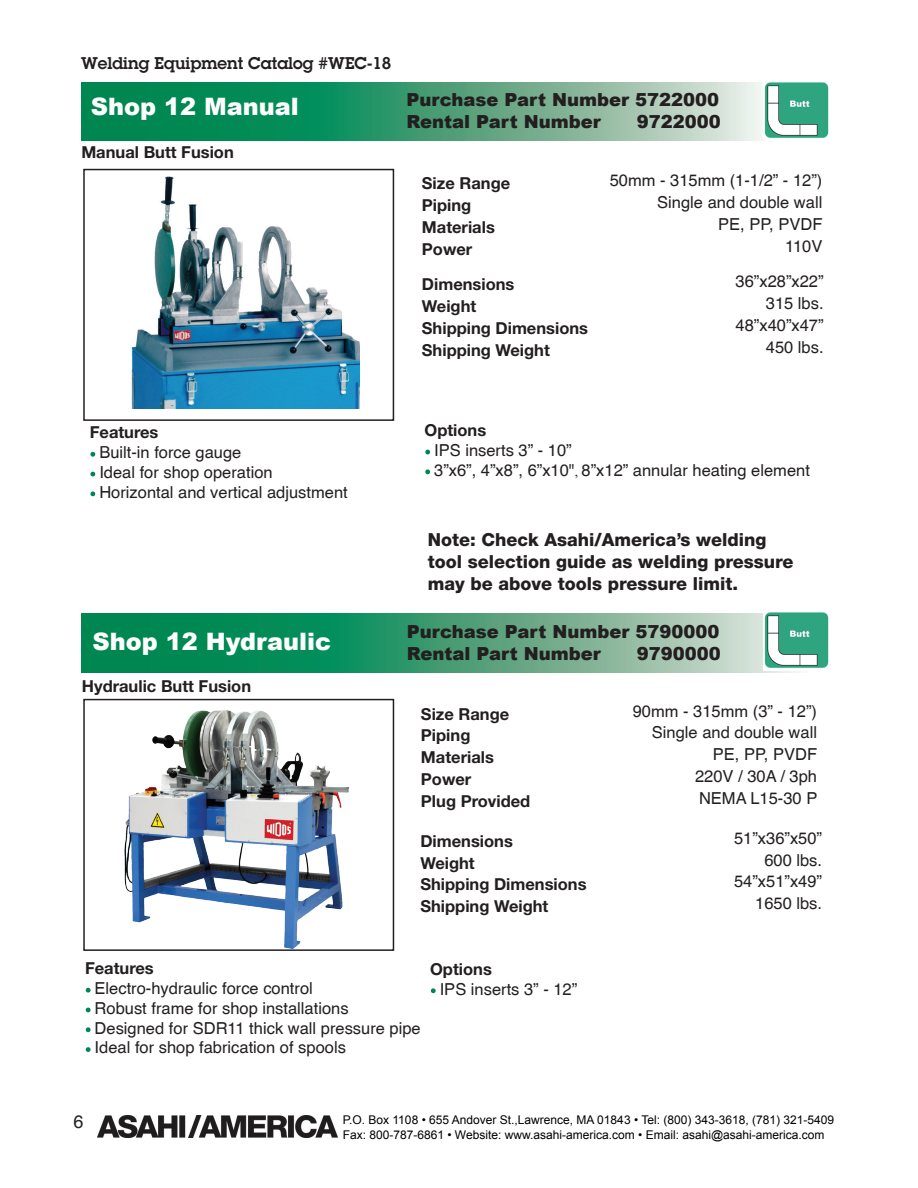
<style>
.page{position:relative;width:918px;height:1188px;background:#fff}
.page>*{position:absolute;margin:0;border:0;box-sizing:border-box;transform-origin:0 0}
.t1{font:900 24px "Arial";color:#fff}
.t2{font:900 18px "Arial";color:#231f20}
.t3{font:800 18px/21.6px "Helvetica Neue";color:#231f20}
.t4{font:18px "Helvetica";color:#231f20}
.t5{font:16.5px "Helvetica";color:#231f20}
.t6{font:700 16.5px "Helvetica Neue LT Std";color:#231f20}
.t7{font:600 16.5px "Lubalin Graph";color:#231f20}
.t8{font:12px/14.4px "Arial";color:#000}
.s1{color:#fff}
</style>
<div class="page">
<img style="left:97px;top:1115px;width:240px;height:23px">
<img style="left:131px;top:176px;width:228px;height:233px">
<div style="left:83px;top:169px;width:311px;height:252px;border:2px solid #231f20"></div>
<svg style="left:82px;top:82px;width:681px;height:59px;background:#4fa580"></svg>
<img style="left:764px;top:82px;width:67px;height:56px">
<svg style="left:81px;top:614px;width:720px;height:58px;background:#47a17a"></svg>
<img style="left:763px;top:612px;width:66px;height:59px">
<img style="left:124px;top:710px;width:226px;height:238px">
<div style="left:83px;top:699px;width:311px;height:252px;border:2px solid #231f20"></div>
<p class="t7" style="left:81px;top:52px;width:312px">Welding Equipment Catalog #WEC-18</p>
<p class="t1" style="left:91px;top:89px;width:210px">Shop 12 Manual</p>
<p class="t6" style="left:81px;top:142px;width:154px">Manual Butt Fusion</p>
<p class="t2" style="left:407px;top:87px;width:314px">Purchase Part Number 5722000</p>
<p class="t2" style="left:407px;top:108px;width:196px">Rental Part Number</p>
<p class="t2" style="left:637px;top:108px;width:86px">9722000</p>
<p class="t6" style="left:422px;top:173px;width:90px">Size Range</p>
<p class="t5" style="left:610px;top:170px;width:214px">50mm - 315mm (1-1/2” - 12”)</p>
<p class="t6" style="left:422px;top:195px;width:51px">Piping</p>
<p class="t5" style="left:657px;top:192px;width:167px">Single and double wall</p>
<p class="t6" style="left:422px;top:217px;width:74px">Materials</p>
<p class="t5" style="left:718px;top:214px;width:106px">PE, PP, PVDF</p>
<p class="t6" style="left:422px;top:239px;width:52px">Power</p>
<p class="t5" style="left:785px;top:236px;width:39px">110V</p>
<p class="t6" style="left:422px;top:274px;width:94px">Dimensions</p>
<p class="t5" style="left:736px;top:271px;width:90px">36”x28”x22”</p>
<p class="t6" style="left:422px;top:296px;width:56px">Weight</p>
<p class="t5" style="left:766px;top:293px;width:59px">315 lbs.</p>
<p class="t6" style="left:422px;top:318px;width:168px">Shipping Dimensions</p>
<p class="t5" style="left:736px;top:315px;width:90px">48”x40”x47”</p>
<p class="t6" style="left:422px;top:339px;width:129px">Shipping Weight</p>
<p class="t5" style="left:766px;top:337px;width:59px">450 lbs.</p>
<p class="t6" style="left:90px;top:422px;width:70px">Features</p>
<p class="t5" style="left:90px;top:442px;width:153px"><span class="s1">•</span> Built-in force gauge</p>
<p class="t5" style="left:90px;top:462px;width:184px"><span class="s1">•</span> Ideal for shop operation</p>
<p class="t5" style="left:90px;top:482px;width:260px"><span class="s1">•</span> Horizontal and vertical adjustment</p>
<p class="t1" style="left:93px;top:624px;width:240px">Shop 12 Hydraulic</p>
<p class="t6" style="left:82px;top:675px;width:171px">Hydraulic Butt Fusion</p>
<p class="t6" style="left:425px;top:420px;width:63px">Options</p>
<p class="t5" style="left:425px;top:440px;width:149px"><span class="s1">•</span> IPS inserts 3” - 10”</p>
<p class="t5" style="left:425px;top:460px;width:387px"><span class="s1">•</span> 3”x6”, 4”x8”, 6”x10" 8”x12” annular heating element</p>
<p class="t3" style="left:428px;top:529px;width:367px">Note: Check Asahi/America’s welding tool selection guide as welding pressure may be above tools pressure limit.</p>
<p class="t2" style="left:407px;top:618px;width:314px">Purchase Part Number 5790000</p>
<p class="t2" style="left:407px;top:640px;width:196px">Rental Part Number</p>
<p class="t2" style="left:637px;top:640px;width:86px">9790000</p>
<p class="t6" style="left:421px;top:704px;width:90px">Size Range</p>
<p class="t5" style="left:633px;top:701px;width:186px">90mm - 315mm (3” - 12”)</p>
<p class="t6" style="left:421px;top:725px;width:51px">Piping</p>
<p class="t5" style="left:652px;top:722px;width:167px">Single and double wall</p>
<p class="t6" style="left:421px;top:747px;width:74px">Materials</p>
<p class="t5" style="left:713px;top:744px;width:106px">PE, PP, PVDF</p>
<p class="t6" style="left:421px;top:769px;width:52px">Power</p>
<p class="t5" style="left:695px;top:766px;width:124px">220V / 30A / 3ph</p>
<p class="t6" style="left:421px;top:791px;width:111px">Plug Provided</p>
<p class="t5" style="left:699px;top:788px;width:120px">NEMA L15-30 P</p>
<p class="t6" style="left:420px;top:831px;width:94px">Dimensions</p>
<p class="t5" style="left:734px;top:828px;width:90px">51”x36”x50”</p>
<p class="t6" style="left:420px;top:853px;width:56px">Weight</p>
<p class="t5" style="left:764px;top:850px;width:59px">600 lbs.</p>
<p class="t6" style="left:420px;top:874px;width:168px">Shipping Dimensions</p>
<p class="t5" style="left:734px;top:871px;width:90px">54”x51”x49”</p>
<p class="t6" style="left:420px;top:896px;width:129px">Shipping Weight</p>
<p class="t5" style="left:755px;top:893px;width:68px">1650 lbs.</p>
<p class="t6" style="left:85px;top:958px;width:70px">Features</p>
<p class="t5" style="left:85px;top:978px;width:229px"><span class="s1">•</span> Electro-hydraulic force control</p>
<p class="t5" style="left:85px;top:998px;width:265px"><span class="s1">•</span> Robust frame for shop installations</p>
<p class="t5" style="left:85px;top:1017px;width:337px"><span class="s1">•</span> Designed for SDR11 thick wall pressure pipe</p>
<p class="t5" style="left:85px;top:1037px;width:262px"><span class="s1">•</span> Ideal for shop fabrication of spools</p>
<p class="t6" style="left:430px;top:959px;width:63px">Options</p>
<p class="t5" style="left:430px;top:978px;width:149px"><span class="s1">•</span> IPS inserts 3” - 12”</p>
<p class="t4" style="left:74px;top:1111px;width:12px">6</p>
<p class="t8" style="left:343px;top:1113px;width:493px">P.O. Box 1108 • 655 Andover St.,Lawrence, MA 01843 • Tel: (800) 343-3618, (781) 321-5409<br>Fax: 800-787-6861 • Website: www.asahi-america.com • Email: asahi@asahi-america.com</p>
</div>
